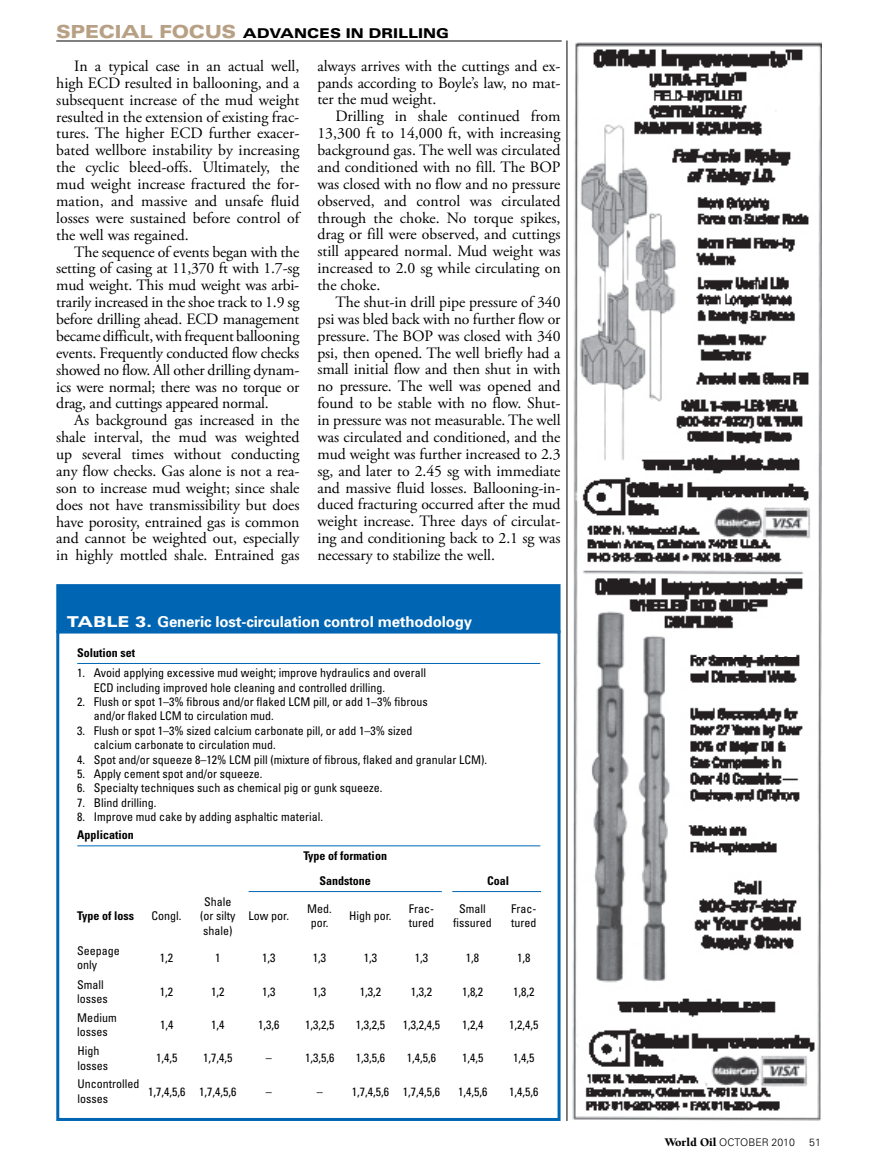
<style>
.page{position:relative;width:878px;height:1175px;background:#fff}
.page>*{position:absolute;margin:0;border:0;box-sizing:border-box;transform-origin:0 0}
.t1{font:900 expanded 18px "Univers";color:#b8a085}
.t2{font:15.75px/16.8px "Adobe Garamond Pro";letter-spacing:-.005em;color:#000;text-align:justify}
.t3{font:700 15px "Univers";letter-spacing:-.01em;color:#fff}
.t4{font:900 expanded 13.5px "Univers";color:#000}
.t5{font:condensed 12px/14.4px "Univers";color:#000}
.t6{font:700 condensed 12px/25.3px "Univers";color:#000;text-align:center}
.t7{font:300 10.5px "Univers";letter-spacing:-.005em;color:#000}
.s1{font-size:18px;color:#b8a085}
.s2{font-weight:900;font-stretch:expanded}
.s3{font-family:"Berkeley";font-weight:900;font-size:12px}
</style>
<div class="page">
<hr style="left:77px;top:663px;width:463px;height:1px;background:#0066b3">
<hr style="left:77px;top:845px;width:463px;height:1px;background:#0066b3">
<hr style="left:248px;top:891px;width:194px;height:1px;background:#0066b3">
<hr style="left:452px;top:891px;width:89px;height:1px;background:#0066b3">
<div style="left:56px;top:630px;width:504px;height:490px;border:3px solid #0066b3"></div>
<div style="left:58px;top:585px;width:501px;height:46px;background:#0066b3"></div>
<div style="left:56px;top:584px;width:504px;height:49px;border:3px solid #0066b3"></div>
<hr style="left:56px;top:41px;width:505px;height:1px;background:#000">
<img style="left:572px;top:43px;width:249px;height:1077px">
<hr style="left:566px;top:40px;width:1px;height:1080px;background:#000">
<p class="t1" style="left:56px;top:21px;width:43px">SPECIAL</p>
<p class="t4" style="left:159px;top:25px;width:291px"><span class="s1">FOCUS</span> ADVANCES IN DRILLING</p>
<p class="t2" style="left:56px;top:58px;width:245px;text-indent:18px">In a typical case in an actual well, high ECD resulted in ballooning, and a subsequent increase of the mud weight resulted in the extension of existing frac&shy;tures. The higher ECD further exacer&shy;bated wellbore instability by increasing the cyclic bleed-offs. Ultimately, the mud weight increase fractured the for&shy;mation, and massive and unsafe fluid losses were sustained before control of the well was regained.</p>
<p class="t2" style="left:56px;top:244px;width:245px;text-indent:18px">The sequence of events began with the setting of casing at 11,370 ft with 1.7-sg mud weight. This mud weight was arbi&shy;trarily increased in the shoe track to 1.9 sg before drilling ahead. ECD management became difficult, with frequent ballooning events. Frequently conducted flow checks showed no flow. All other drilling dynam&shy;ics were normal; there was no torque or drag, and cuttings appeared normal.</p>
<p class="t2" style="left:56px;top:412px;width:245px;text-indent:18px">As background gas increased in the shale interval, the mud was weighted up several times without conducting any flow checks. Gas alone is not a rea&shy;son to increase mud weight; since shale does not have transmissibility but does have porosity, entrained gas is common and cannot be weighted out, especially in highly mottled shale. Entrained gas</p>
<p class="t2" style="left:317px;top:58px;width:245px">always arrives with the cuttings and ex&shy;pands according to Boyle’s law, no mat&shy;ter the mud weight.</p>
<p class="t2" style="left:317px;top:108px;width:245px;text-indent:18px">Drilling in shale continued from 13,300 ft to 14,000 ft, with increasing background gas. The well was circulated and conditioned with no fill. The BOP was closed with no flow and no pressure observed, and control was circulated through the choke. No torque spikes, drag or fill were observed, and cuttings still appeared normal. Mud weight was increased to 2.0 sg while circulating on the choke.</p>
<p class="t2" style="left:317px;top:294px;width:245px;text-indent:18px">The shut-in drill pipe pressure of 340 psi was bled back with no further flow or pressure. The BOP was closed with 340 psi, then opened. The well briefly had a small initial flow and then shut in with no pressure. The well was opened and found to be stable with no flow. Shut&shy;in pressure was not measurable. The well was circulated and conditioned, and the mud weight was further increased to 2.3 sg, and later to 2.45 sg with immediate and massive fluid losses. Ballooning-in&shy;duced fracturing occurred after the mud weight increase. Three days of circulat&shy;ing and conditioning back to 2.1 sg was necessary to stabilize the well.</p>
<p class="t3" style="left:67px;top:612px;width:407px"><span class="s2">TABLE 3.</span> Generic lost-circulation control methodology</p>
<p class="t6" style="left:77px;top:640px;width:60px">Solution set</p>
<p class="t5" style="left:94px;top:665px;width:334px;text-indent:-16px">1. Avoid applying excessive mud weight; improve hydraulics and overall<br>ECD including improved hole cleaning and controlled drilling.</p>
<p class="t5" style="left:94px;top:694px;width:335px;text-indent:-16px">2. Flush or spot 1–3% fibrous and/or flaked LCM pill, or add 1–3% fibrous and/or flaked LCM to circulation mud.</p>
<p class="t5" style="left:94px;top:723px;width:320px;text-indent:-16px">3. Flush or spot 1–3% sized calcium carbonate pill, or add 1–3% sized calcium carbonate to circulation mud.</p>
<p class="t5" style="left:77px;top:751px;width:411px">4. Spot and/or squeeze 8–12% LCM pill (mixture of fibrous, flaked and granular LCM).</p>
<p class="t5" style="left:77px;top:766px;width:187px">5. Apply cement spot and/or squeeze.</p>
<p class="t5" style="left:77px;top:780px;width:307px">6. Specialty techniques such as chemical pig or gunk squeeze.</p>
<p class="t5" style="left:77px;top:795px;width:81px">7. Blind drilling.</p>
<p class="t5" style="left:77px;top:809px;width:247px">8. Improve mud cake by adding asphaltic material.</p>
<p class="t6" style="left:77px;top:822px;width:58px">Application</p>
<p class="t6" style="left:303px;top:842px;width:85px">Type of formation<br>Sandstone</p>
<p class="t6" style="left:487px;top:868px;width:24px">Coal</p>
<p class="t6" style="left:77px;top:902px;width:58px">Type of loss</p>
<p class="t5" style="left:152px;top:908px;width:31px">Congl.</p>
<p class="t5" style="left:200px;top:894px;width:37px;text-align:center">Shale (or silty shale)</p>
<p class="t5" style="left:249px;top:908px;width:42px">Low por.</p>
<p class="t5" style="left:307px;top:901px;width:26px">Med. por.</p>
<p class="t5" style="left:349px;top:908px;width:44px">High por.</p>
<p class="t5" style="left:409px;top:901px;width:27px">Frac&shy;tured</p>
<p class="t5" style="left:453px;top:901px;width:40px;text-align:center">Small fissured</p>
<p class="t5" style="left:511px;top:901px;width:27px">Frac&shy;tured</p>
<p class="t5" style="left:77px;top:943px;width:44px">Seepage only</p>
<p class="t5" style="left:160px;top:950px;width:15px">1,2</p>
<p class="t5" style="left:215px;top:950px;width:7px">1</p>
<p class="t5" style="left:262px;top:950px;width:15px">1,3</p>
<p class="t5" style="left:313px;top:950px;width:15px">1,3</p>
<p class="t5" style="left:364px;top:950px;width:15px">1,3</p>
<p class="t5" style="left:415px;top:950px;width:15px">1,3</p>
<p class="t5" style="left:466px;top:950px;width:15px">1,8</p>
<p class="t5" style="left:517px;top:950px;width:15px">1,8</p>
<p class="t5" style="left:77px;top:977px;width:32px">Small losses</p>
<p class="t5" style="left:160px;top:984px;width:15px">1,2</p>
<p class="t5" style="left:211px;top:984px;width:15px">1,2</p>
<p class="t5" style="left:262px;top:984px;width:15px">1,3</p>
<p class="t5" style="left:313px;top:984px;width:15px">1,3</p>
<p class="t5" style="left:360px;top:984px;width:23px">1,3,2</p>
<p class="t5" style="left:411px;top:984px;width:23px">1,3,2</p>
<p class="t5" style="left:462px;top:984px;width:23px">1,8,2</p>
<p class="t5" style="left:513px;top:984px;width:23px">1,8,2</p>
<p class="t5" style="left:77px;top:1010px;width:41px">Medium losses</p>
<p class="t5" style="left:160px;top:1017px;width:15px">1,4</p>
<p class="t5" style="left:211px;top:1017px;width:15px">1,4</p>
<p class="t5" style="left:258px;top:1017px;width:23px">1,3,6</p>
<p class="t5" style="left:305px;top:1017px;width:31px">1,3,2,5</p>
<p class="t5" style="left:356px;top:1017px;width:31px">1,3,2,5</p>
<p class="t5" style="left:403px;top:1017px;width:39px">1,3,2,4,5</p>
<p class="t5" style="left:462px;top:1017px;width:23px">1,2,4</p>
<p class="t5" style="left:509px;top:1017px;width:31px">1,2,4,5</p>
<p class="t5" style="left:77px;top:1043px;width:32px">High losses</p>
<p class="t5" style="left:156px;top:1050px;width:23px">1,4,5</p>
<p class="t5" style="left:203px;top:1050px;width:31px">1,7,4,5</p>
<p class="t5" style="left:266px;top:1050px;width:7px">–</p>
<p class="t5" style="left:305px;top:1050px;width:31px">1,3,5,6</p>
<p class="t5" style="left:356px;top:1050px;width:31px">1,3,5,6</p>
<p class="t5" style="left:407px;top:1050px;width:31px">1,4,5,6</p>
<p class="t5" style="left:462px;top:1050px;width:23px">1,4,5</p>
<p class="t5" style="left:513px;top:1050px;width:23px">1,4,5</p>
<p class="t5" style="left:77px;top:1076px;width:63px">Uncontrolled losses</p>
<p class="t5" style="left:148px;top:1083px;width:90px">1,7,4,5,6 1,7,4,5,6</p>
<p class="t5" style="left:266px;top:1083px;width:7px">–</p>
<p class="t5" style="left:317px;top:1083px;width:7px">–</p>
<p class="t5" style="left:352px;top:1083px;width:90px">1,7,4,5,6 1,7,4,5,6</p>
<p class="t5" style="left:458px;top:1083px;width:31px">1,4,5,6</p>
<p class="t5" style="left:509px;top:1083px;width:31px">1,4,5,6</p>
<p class="t7" style="left:664px;top:1136px;width:132px"><span class="s3">World Oil</span> OCTOBER 2010</p>
<p class="t7" style="left:809px;top:1136px;width:13px">51</p>
</div>
